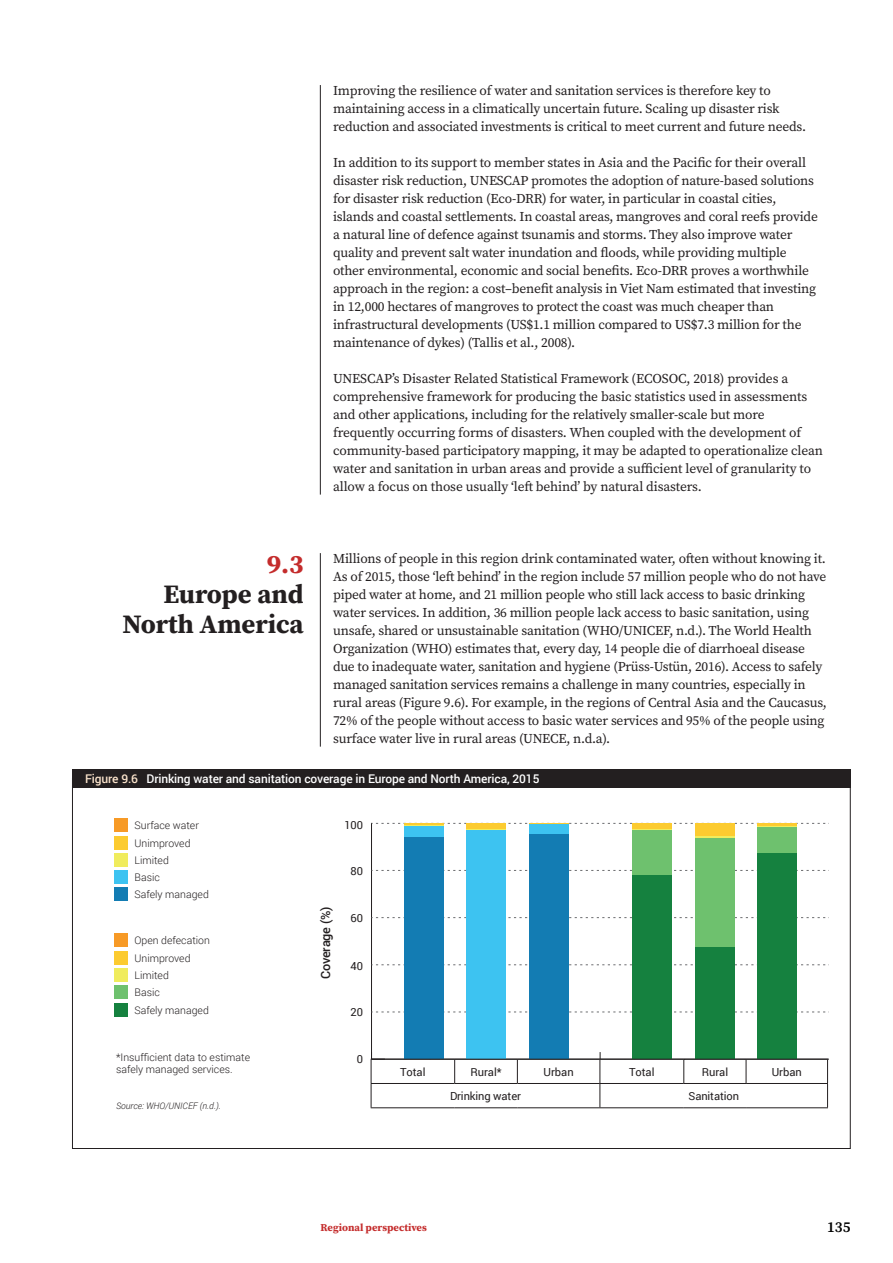
<style>
.page{position:relative;width:893px;height:1263px;background:#fff}
.page>*{position:absolute;margin:0;border:0;box-sizing:border-box;transform-origin:0 0}
.Sub_title{font:700 26.4px/30px "Source Serif Pro";letter-spacing:-.005em;color:#231f20;text-align:right}
.Sub_title-2{font:700 26.4px "Source Serif Pro";color:#c42c2c}
.t1{font:600 15px "Source Serif Pro";color:#000}
.Body_text{font:13.5px/18px "Source Serif Pro";letter-spacing:-.015em;color:#231f20}
.t2{font:500 12.75px "Roboto";letter-spacing:-.02em;color:#231f20}
.Figures_title{font:500 12px "Roboto";letter-spacing:-.01em;color:#fff}
.t3{font:11.1px "Roboto";letter-spacing:-.01em;color:#231f20}
.Figure_Note{font:300 10.5px/12.6px "Roboto";color:#231f20}
.t4{font:700 10.5px "Source Serif Pro";color:#c42c2c}
.Figure_Source{font:italic 300 9px "Roboto";color:#231f20}
.s1{color:#fbe4cc}
</style>
<div class="page">
<hr style="left:320px;top:85px;width:1px;height:410px;background:#231f20">
<hr style="left:320px;top:553px;width:1px;height:194px;background:#231f20">
<div style="left:72px;top:769px;width:778px;height:18px;background:#231f20"></div>
<div style="left:115px;top:819px;width:13px;height:13px;background:#f79a26"></div>
<div style="left:115px;top:934px;width:13px;height:13px;background:#f79a26"></div>
<div style="left:115px;top:836px;width:13px;height:13px;background:#fccb30"></div>
<div style="left:115px;top:951px;width:13px;height:13px;background:#fccb30"></div>
<div style="left:115px;top:853px;width:13px;height:13px;background:#f0ec5d"></div>
<div style="left:115px;top:968px;width:13px;height:13px;background:#f0ec5d"></div>
<div style="left:115px;top:870px;width:13px;height:14px;background:#3dc3f1"></div>
<div style="left:115px;top:986px;width:13px;height:13px;background:#6ec16e"></div>
<div style="left:115px;top:888px;width:13px;height:13px;background:#137cb3"></div>
<div style="left:115px;top:1003px;width:13px;height:13px;background:#15813f"></div>
<hr style="left:371px;top:823px;width:1px;height:236px;background:#231f20">
<svg style="left:371px;top:1012px;width:455px;height:1px"></svg>
<svg style="left:371px;top:964px;width:455px;height:1px"></svg>
<svg style="left:371px;top:917px;width:455px;height:1px"></svg>
<svg style="left:371px;top:870px;width:455px;height:1px"></svg>
<svg style="left:371px;top:823px;width:455px;height:1px"></svg>
<hr style="left:404px;top:823px;width:40px;height:2px;background:#fccb30">
<div style="left:466px;top:823px;width:40px;height:6px;background:#fccb30"></div>
<hr style="left:529px;top:823px;width:39px;height:1px;background:#fccb30">
<hr style="left:404px;top:825px;width:40px;height:1px;background:#f0ec5d">
<hr style="left:466px;top:829px;width:40px;height:1px;background:#f0ec5d">
<hr style="left:632px;top:828px;width:40px;height:2px;background:#f0ec5d">
<hr style="left:695px;top:836px;width:39px;height:2px;background:#f0ec5d">
<hr style="left:757px;top:826px;width:40px;height:1px;background:#f0ec5d">
<div style="left:632px;top:830px;width:40px;height:45px;background:#6ec16e"></div>
<div style="left:695px;top:838px;width:39px;height:109px;background:#6ec16e"></div>
<div style="left:757px;top:827px;width:40px;height:26px;background:#6ec16e"></div>
<div style="left:404px;top:837px;width:40px;height:222px;background:#137cb3"></div>
<div style="left:529px;top:834px;width:39px;height:225px;background:#137cb3"></div>
<div style="left:632px;top:875px;width:40px;height:184px;background:#15813f"></div>
<div style="left:695px;top:947px;width:39px;height:112px;background:#15813f"></div>
<div style="left:757px;top:853px;width:40px;height:206px;background:#15813f"></div>
<div style="left:404px;top:826px;width:40px;height:11px;background:#3dc3f1"></div>
<div style="left:466px;top:830px;width:40px;height:229px;background:#3dc3f1"></div>
<div style="left:529px;top:824px;width:39px;height:10px;background:#3dc3f1"></div>
<div style="left:632px;top:823px;width:40px;height:5px;background:#fccb30"></div>
<div style="left:695px;top:823px;width:39px;height:13px;background:#fccb30"></div>
<hr style="left:757px;top:823px;width:40px;height:3px;background:#fccb30">
<hr style="left:371px;top:1059px;width:84px;height:1px;background:#231f20">
<hr style="left:455px;top:1059px;width:62px;height:1px;background:#231f20">
<svg style="left:454px;top:1059px;width:1px;height:24px"></svg>
<hr style="left:517px;top:1059px;width:83px;height:1px;background:#231f20">
<svg style="left:517px;top:1059px;width:1px;height:24px"></svg>
<hr style="left:600px;top:1059px;width:84px;height:1px;background:#231f20">
<hr style="left:684px;top:1059px;width:62px;height:1px;background:#231f20">
<svg style="left:683px;top:1059px;width:2px;height:24px"></svg>
<hr style="left:746px;top:1059px;width:82px;height:1px;background:#231f20">
<svg style="left:744px;top:1059px;width:3px;height:24px"></svg>
<hr style="left:371px;top:1083px;width:84px;height:1px;background:#231f20">
<svg style="left:371px;top:1052px;width:14px;height:55px"></svg>
<hr style="left:455px;top:1083px;width:62px;height:1px;background:#231f20">
<hr style="left:517px;top:1083px;width:83px;height:1px;background:#231f20">
<hr style="left:600px;top:1083px;width:84px;height:1px;background:#231f20">
<svg style="left:596px;top:1052px;width:5px;height:55px"></svg>
<hr style="left:684px;top:1083px;width:62px;height:1px;background:#231f20">
<hr style="left:746px;top:1083px;width:82px;height:1px;background:#231f20">
<svg style="left:827px;top:1059px;width:1px;height:48px"></svg>
<hr style="left:371px;top:1107px;width:84px;height:1px;background:#231f20">
<hr style="left:455px;top:1107px;width:62px;height:1px;background:#231f20">
<hr style="left:517px;top:1107px;width:83px;height:1px;background:#231f20">
<hr style="left:600px;top:1107px;width:84px;height:1px;background:#231f20">
<hr style="left:684px;top:1107px;width:62px;height:1px;background:#231f20">
<hr style="left:746px;top:1107px;width:82px;height:1px;background:#231f20">
<p class="Sub_title-2" style="left:267px;top:546px;width:38px">9.3</p>
<p class="Sub_title" style="left:122px;top:578px;width:183px">Europe and<br>North America</p>
<p class="Body_text" style="left:333px;top:81px;width:474px">Improving the resilience of water and sanitation services is therefore key to maintaining access in a climatically uncertain future. Scaling up disaster risk reduction and associated investments is critical to meet current and future needs.</p>
<p class="Body_text" style="left:333px;top:153px;width:486px">In addition to its support to member states in Asia and the Pacific for their overall disaster risk reduction, UNESCAP promotes the adoption of nature-based solutions for disaster risk reduction (Eco-DRR) for water, in particular in coastal cities, islands and coastal settlements. In coastal areas, mangroves and coral reefs provide a natural line of defence against tsunamis and storms. They also improve water quality and prevent salt water inundation and floods, while providing multiple other environmental, economic and social benefits. Eco-DRR proves a worthwhile approach in the region: a cost–benefit analysis in Viet Nam estimated that investing in 12,000 hectares of mangroves to protect the coast was much cheaper than infrastructural developments (US$1.1 million compared to US$7.3 million for the maintenance of dykes) (Tallis et al., 2008).</p>
<p class="Body_text" style="left:333px;top:369px;width:491px">UNESCAP’s Disaster Related Statistical Framework (ECOSOC, 2018) provides a comprehensive framework for producing the basic statistics used in assessments and other applications, including for the relatively smaller-scale but more frequently occurring forms of disasters. When coupled with the development of community-based participatory mapping, it may be adapted to operationalize clean water and sanitation in urban areas and provide a sufficient level of granularity to allow a focus on those usually ‘left behind’ by natural disasters.</p>
<p class="Body_text" style="left:333px;top:549px;width:495px">Millions of people in this region drink contaminated water, often without knowing it.<br>As of 2015, those ‘left behind’ in the region include 57 million people who do not have piped water at home, and 21 million people who still lack access to basic drinking water services. In addition, 36 million people lack access to basic sanitation, using unsafe, shared or unsustainable sanitation (WHO/UNICEF, n.d.). The World Health Organization (WHO) estimates that, every day, 14 people die of diarrhoeal disease due to inadequate water, sanitation and hygiene (Prüss-Ustün, 2016). Access to safely managed sanitation services remains a challenge in many countries, especially in rural areas (Figure 9.6). For example, in the regions of Central Asia and the Caucasus, 72% of the people without access to basic water services and 95% of the people using surface water live in rural areas (UNECE, n.d.a).</p>
<p class="Figures_title" style="left:85px;top:770px;width:456px"><span class="s1">Figure 9.6</span> Drinking water and sanitation coverage in Europe and North America, 2015</p>
<p class="Figure_Note" style="left:135px;top:819px;width:66px">Surface water</p>
<p class="Figure_Note" style="left:135px;top:836px;width:57px">Unimproved</p>
<p class="Figure_Note" style="left:135px;top:853px;width:36px">Limited</p>
<p class="Figure_Note" style="left:135px;top:871px;width:27px">Basic</p>
<p class="Figure_Note" style="left:135px;top:888px;width:76px">Safely managed</p>
<p class="Figure_Note" style="left:135px;top:934px;width:77px">Open defecation</p>
<p class="Figure_Note" style="left:135px;top:951px;width:57px">Unimproved</p>
<p class="Figure_Note" style="left:135px;top:968px;width:36px">Limited</p>
<p class="Figure_Note" style="left:135px;top:986px;width:27px">Basic</p>
<p class="Figure_Note" style="left:135px;top:1003px;width:76px">Safely managed</p>
<p class="Figure_Note" style="left:116px;top:1050px;width:135px">*Insufficient data to estimate safely managed services.</p>
<p class="Figure_Source" style="left:116px;top:1099px;width:106px">Source: WHO/UNICEF (n.d.).</p>
<p class="t3" style="left:345px;top:817px;width:20px">100</p>
<p class="t2" style="left:317px;top:979px;width:73px;rotate:-90deg">Coverage (%)</p>
<p class="t3" style="left:351px;top:863px;width:14px">80</p>
<p class="t3" style="left:351px;top:910px;width:14px">60</p>
<p class="t3" style="left:351px;top:958px;width:14px">40</p>
<p class="t3" style="left:351px;top:1004px;width:14px">20</p>
<p class="t3" style="left:357px;top:1051px;width:8px">0</p>
<p class="t3" style="left:400px;top:1064px;width:27px">Total</p>
<p class="t3" style="left:470px;top:1064px;width:33px">Rural*</p>
<p class="t3" style="left:544px;top:1064px;width:32px">Urban</p>
<p class="t3" style="left:629px;top:1064px;width:27px">Total</p>
<p class="t3" style="left:702px;top:1064px;width:28px">Rural</p>
<p class="t3" style="left:772px;top:1064px;width:32px">Urban</p>
<p class="t3" style="left:450px;top:1088px;width:72px">Drinking water</p>
<p class="t3" style="left:688px;top:1088px;width:52px">Sanitation</p>
<p class="t4" style="left:321px;top:1220px;width:108px">Regional perspectives</p>
<p class="t1" style="left:827px;top:1217px;width:25px">135</p>
</div>
